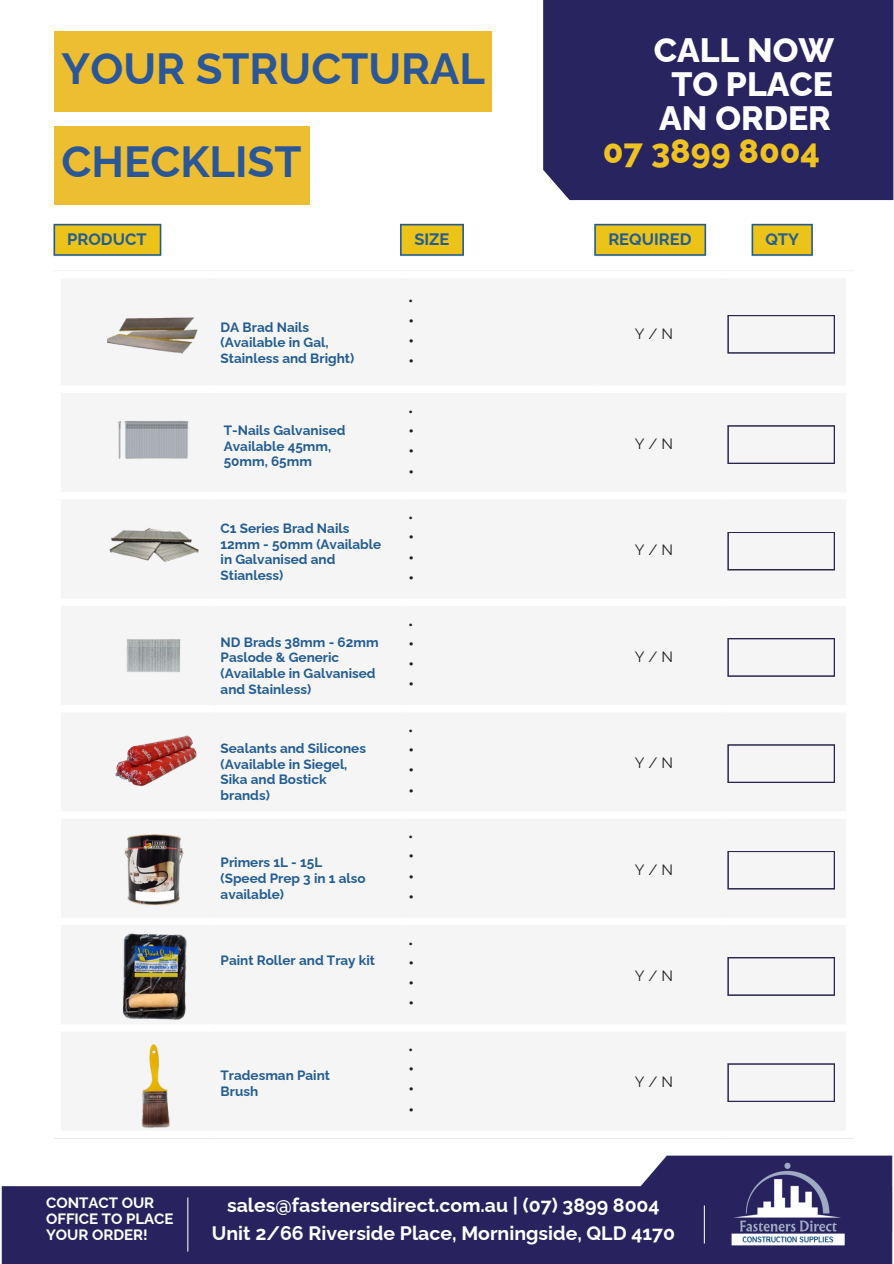
<style>
.page{position:relative;width:894px;height:1264px;background:#fff}
.page>*{position:absolute;margin:0;border:0;box-sizing:border-box;transform-origin:0 0}
.t1{font:700 43.65px/93.3px "Raleway";color:#2c5796}
.t2{font:800 33.75px "Raleway";color:#fff}
.t3{font:800 33.75px "Raleway";color:#eec223}
.t4{font:700 19.5px/28.2px "Raleway";color:#fff;text-align:center}
.t5{font:18px/20.2px "Raleway";color:#231f20;text-align:justify}
.t6{font:700 16.5px "Raleway";color:#245d91}
.t7{font:700 15px/15.8px "Raleway";color:#fff}
.t8{font:15px "Raleway";color:#231f20}
.t9{font:700 13.5px/15.8px "Raleway";color:#245d91}
</style>
<div class="page">
<div style="left:543px;top:0;width:350px;height:200px;background:#282460"></div>
<img style="left:1px;top:1155px;width:892px;height:108px">
<img style="left:53px;top:223px;width:800px;height:916px">
<div style="left:55px;top:31px;width:436px;height:80px;background:#edbe32"></div>
<div style="left:55px;top:126px;width:254px;height:78px;background:#edbe32"></div>
<svg style="left:727px;top:315px;width:108px;height:38px"></svg>
<svg style="left:727px;top:425px;width:108px;height:39px"></svg>
<svg style="left:727px;top:531px;width:108px;height:39px"></svg>
<svg style="left:727px;top:638px;width:108px;height:39px"></svg>
<svg style="left:727px;top:744px;width:108px;height:39px"></svg>
<svg style="left:727px;top:850px;width:108px;height:39px"></svg>
<svg style="left:727px;top:956px;width:108px;height:39px"></svg>
<svg style="left:727px;top:1063px;width:108px;height:39px"></svg>
<img style="left:108px;top:929px;width:93px;height:94px">
<img style="left:108px;top:1040px;width:90px;height:90px">
<img style="left:107px;top:288px;width:91px;height:91px">
<img style="left:107px;top:394px;width:91px;height:91px">
<img style="left:108px;top:500px;width:90px;height:90px">
<img style="left:107px;top:728px;width:99px;height:62px">
<img style="left:111px;top:823px;width:88px;height:88px">
<img style="left:102px;top:605px;width:102px;height:101px">
<h1 class="t1" style="left:62px;top:22px;width:425px">YOUR STRUCTURAL<br>CHECKLIST</h1>
<p class="t2" style="left:653px;top:30px;width:182px">CALL NOW</p>
<h5 class="t2" style="left:671px;top:64px;width:163px">TO PLACE</h5>
<h5 class="t2" style="left:659px;top:98px;width:173px">AN ORDER</h5>
<p class="t3" style="left:602px;top:132px;width:219px">07 3899 8004</p>
<h2 class="t6" style="left:67px;top:229px;width:81px">PRODUCT</h2>
<h2 class="t6" style="left:414px;top:229px;width:37px">SIZE</h2>
<h2 class="t6" style="left:608px;top:229px;width:85px">REQUIRED</h2>
<h3 class="t6" style="left:765px;top:229px;width:35px">QTY</h3>
<p class="t7" style="left:46px;top:1194px;width:129px">CONTACT OUR<br>OFFICE TO PLACE<br>YOUR ORDER!</p>
<p class="t9" style="left:220px;top:319px;width:135px">DA Brad Nails (Available in Gal,<br>Stainless and Bright)</p>
<p class="t9" style="left:224px;top:422px;width:123px">T-Nails Galvanised<br>Available 45mm,</p>
<p class="t9" style="left:224px;top:454px;width:90px">50mm, 65mm</p>
<p class="t9" style="left:220px;top:520px;width:162px">C1 Series Brad Nails<br>12mm - 50mm (Available in Galvanised and<br>Stianless)</p>
<p class="t9" style="left:220px;top:634px;width:159px">ND Brads 38mm - 62mm<br>Paslode &amp; Generic (Available in Galvanised and Stainless)</p>
<p class="t9" style="left:220px;top:740px;width:147px">Sealants and Silicones (Available in Siegel,<br>Sika and Bostick brands)</p>
<p class="t9" style="left:220px;top:854px;width:147px">Primers 1L - 15L (Speed Prep 3 in 1 also available)</p>
<p class="t9" style="left:220px;top:952px;width:156px">Paint Roller and Tray kit</p>
<p class="t9" style="left:220px;top:1067px;width:111px">Tradesman Paint<br>Brush</p>
<p class="t8" style="left:408px;top:292px;width:7px">•</p>
<p class="t5" style="left:408px;top:310px;width:8px">• • •</p>
<p class="t8" style="left:408px;top:403px;width:7px">•</p>
<p class="t5" style="left:408px;top:420px;width:8px">• • •</p>
<p class="t8" style="left:408px;top:509px;width:7px">•</p>
<p class="t5" style="left:408px;top:527px;width:8px">• • •</p>
<p class="t8" style="left:408px;top:615px;width:7px">•</p>
<p class="t5" style="left:408px;top:633px;width:8px">• • •</p>
<p class="t8" style="left:408px;top:721px;width:7px">•</p>
<p class="t5" style="left:408px;top:739px;width:8px">• • •</p>
<p class="t8" style="left:408px;top:828px;width:7px">•</p>
<p class="t5" style="left:408px;top:846px;width:8px">• • •</p>
<p class="t8" style="left:408px;top:934px;width:7px">•</p>
<h5 class="t5" style="left:408px;top:952px;width:8px">• • •</h5>
<h5 class="t8" style="left:408px;top:1040px;width:7px">•</h5>
<h6 class="t5" style="left:408px;top:1058px;width:8px">• • •</h6>
<p class="t8" style="left:634px;top:324px;width:40px">Y/N</p>
<p class="t8" style="left:634px;top:435px;width:40px">Y/N</p>
<p class="t8" style="left:634px;top:541px;width:40px">Y/N</p>
<p class="t8" style="left:634px;top:647px;width:40px">Y/N</p>
<p class="t8" style="left:634px;top:754px;width:40px">Y/N</p>
<p class="t8" style="left:634px;top:860px;width:40px">Y/N</p>
<p class="t8" style="left:634px;top:966px;width:40px">Y/N</p>
<p class="t8" style="left:634px;top:1073px;width:40px">Y/N</p>
<p class="t4" style="left:212px;top:1190px;width:464px">sales@fastenersdirect.com.au | (07) 3899 8004<br>Unit 2/66 Riverside Place, Morningside, QLD 4170</p>
</div>
